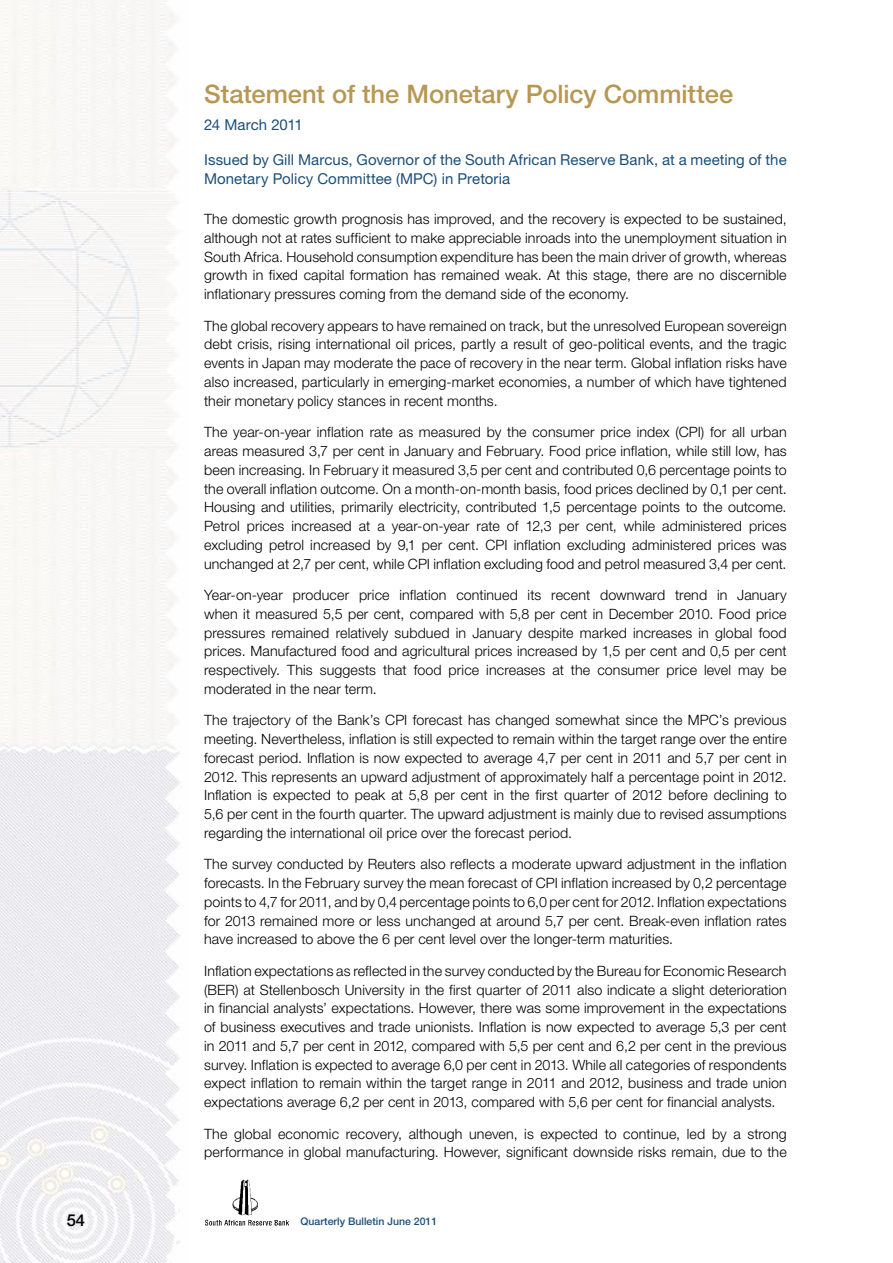
<style>
.page{position:relative;width:893px;height:1263px;background:#fff}
.page>*{position:absolute;margin:0;border:0;box-sizing:border-box;transform-origin:0 0}
.t1{font:500 25.5px "Helvetica Neue LT Pro";letter-spacing:-.005em;color:#b79753}
.t2{font:500 16.5px "Helvetica Neue LT Pro";color:#000}
.t3{font:15px/18.8px "Helvetica Neue LT Pro";letter-spacing:.005em;color:#1c4f78}
.t4{font:300 14.25px/18.8px "Helvetica Neue LT Pro";letter-spacing:.01em;color:#000;text-align:justify}
.t5{font:500 10.5px "Helvetica Neue LT Pro";color:#1c4f78}
</style>
<div class="page">
<img style="left:0;top:0;width:180px;height:1263px">
<img style="left:205px;top:1179px;width:84px;height:47px">
<p class="t1" style="left:204px;top:79px;width:531px">Statement of the Monetary Policy Committee</p>
<p class="t3" style="left:204px;top:115px;width:100px">24 March 2011</p>
<p class="t3" style="left:204px;top:150px;width:584px">Issued by Gill Marcus, Governor of the South African Reserve Bank, at a meeting of the<br>Monetary Policy Committee (MPC) in Pretoria</p>
<p class="t4" style="left:204px;top:209px;width:584px">The domestic growth prognosis has improved, and the recovery is expected to be sustained, although not at rates sufficient to make appreciable inroads into the unemployment situation in South Africa. Household consumption expenditure has been the main driver of growth, whereas growth in fixed capital formation has remained weak. At this stage, there are no discernible inflationary pressures coming from the demand side of the economy.</p>
<p class="t4" style="left:204px;top:316px;width:584px">The global recovery appears to have remained on track, but the unresolved European sovereign debt crisis, rising international oil prices, partly a result of geo-political events, and the tragic events in Japan may moderate the pace of recovery in the near term. Global inflation risks have also increased, particularly in emerging-market economies, a number of which have tightened their monetary policy stances in recent months.</p>
<p class="t4" style="left:204px;top:422px;width:584px">The year-on-year inflation rate as measured by the consumer price index (CPI) for all urban areas measured 3,7 per cent in January and February. Food price inflation, while still low, has been increasing. In February it measured 3,5 per cent and contributed 0,6 percentage points to the overall inflation outcome. On a month-on-month basis, food prices declined by 0,1 per cent.<br>Housing and utilities, primarily electricity, contributed 1,5 percentage points to the outcome.<br>Petrol prices increased at a year-on-year rate of 12,3 per cent, while administered prices excluding petrol increased by 9,1 per cent. CPI inflation excluding administered prices was unchanged at 2,7 per cent, while CPI inflation excluding food and petrol measured 3,4 per cent.</p>
<p class="t4" style="left:204px;top:585px;width:584px">Year-on-year producer price inflation continued its recent downward trend in January when it measured 5,5 per cent, compared with 5,8 per cent in December 2010. Food price pressures remained relatively subdued in January despite marked increases in global food prices. Manufactured food and agricultural prices increased by 1,5 per cent and 0,5 per cent respectively. This suggests that food price increases at the consumer price level may be moderated in the near term.</p>
<p class="t4" style="left:204px;top:710px;width:584px">The trajectory of the Bank’s CPI forecast has changed somewhat since the MPC’s previous meeting. Nevertheless, inflation is still expected to remain within the target range over the entire forecast period. Inflation is now expected to average 4,7 per cent in 2011 and 5,7 per cent in 2012. This represents an upward adjustment of approximately half a percentage point in 2012.<br>Inflation is expected to peak at 5,8 per cent in the first quarter of 2012 before declining to 5,6 per cent in the fourth quarter. The upward adjustment is mainly due to revised assumptions regarding the international oil price over the forecast period.</p>
<p class="t4" style="left:204px;top:855px;width:584px">The survey conducted by Reuters also reflects a moderate upward adjustment in the inflation forecasts. In the February survey the mean forecast of CPI inflation increased by 0,2 percentage points to 4,7 for 2011, and by 0,4 percentage points to 6,0 per cent for 2012. Inflation expectations for 2013 remained more or less unchanged at around 5,7 per cent. Break-even inflation rates have increased to above the 6 per cent level over the longer-term maturities.</p>
<p class="t4" style="left:204px;top:961px;width:584px">Inflation expectations as reflected in the survey conducted by the Bureau for Economic Research (BER) at Stellenbosch University in the first quarter of 2011 also indicate a slight deterioration in financial analysts’ expectations. However, there was some improvement in the expectations of business executives and trade unionists. Inflation is now expected to average 5,3 per cent in 2011 and 5,7 per cent in 2012, compared with 5,5 per cent and 6,2 per cent in the previous survey. Inflation is expected to average 6,0 per cent in 2013. While all categories of respondents expect inflation to remain within the target range in 2011 and 2012, business and trade union expectations average 6,2 per cent in 2013, compared with 5,6 per cent for financial analysts.</p>
<p class="t4" style="left:204px;top:1124px;width:584px">The global economic recovery, although uneven, is expected to continue, led by a strong performance in global manufacturing. However, significant downside risks remain, due to the</p>
<p class="t2" style="left:67px;top:1210px;width:20px">54</p>
<p class="t5" style="left:301px;top:1214px;width:138px">Quarterly Bulletin June 2011</p>
</div>
